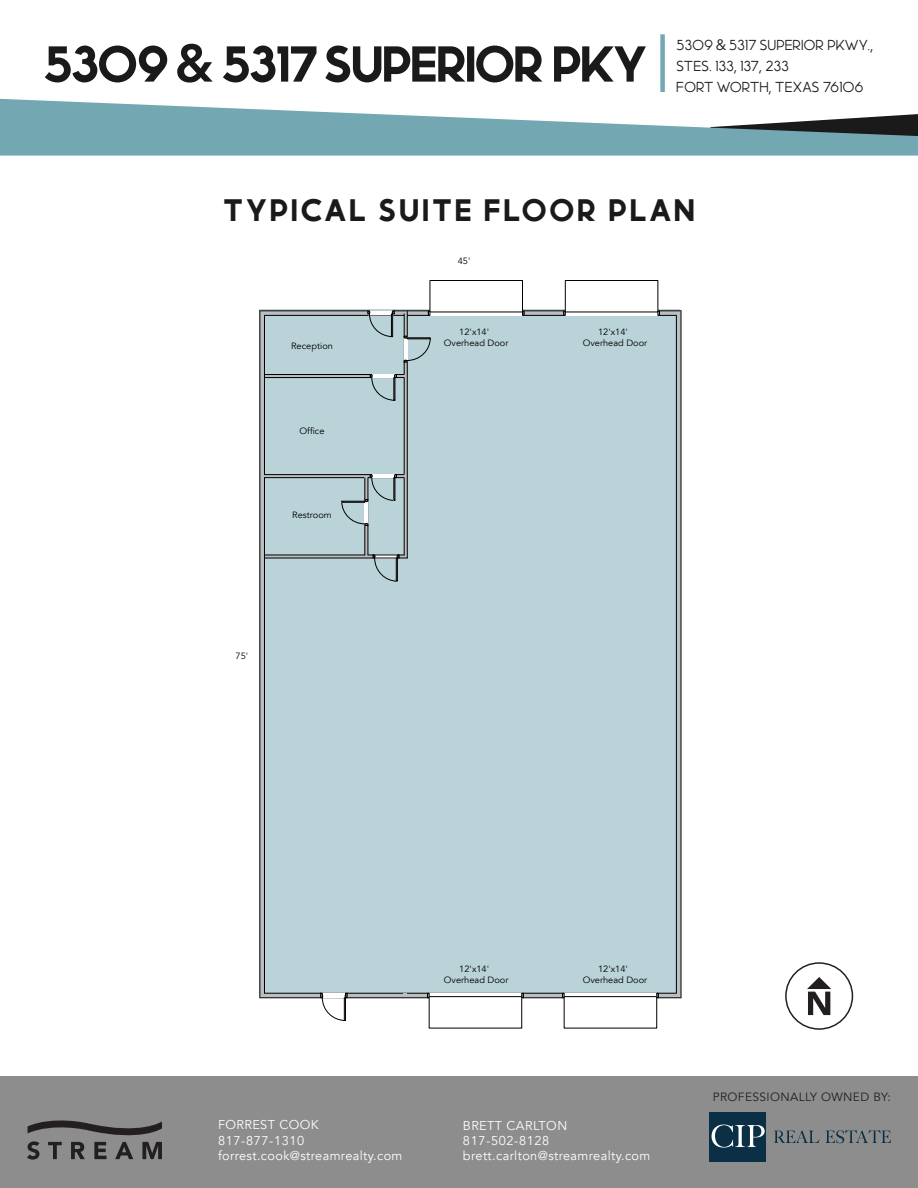
<style>
.page{position:relative;width:918px;height:1188px;background:#fff}
.page>*{position:absolute;margin:0;border:0;box-sizing:border-box;transform-origin:0 0}
.t1{font:700 42px "Momcake";letter-spacing:.04em;color:#1a1a1a}
.t2{font:100 19.5px/21px "Momcake";letter-spacing:-.01em;color:#1a1a1a}
.t3{font:12.75px/15.3px "Avenir";letter-spacing:.03em;color:#fff}
.t4{font:12px "Avenir";letter-spacing:.03em;color:#231f20}
.t5{font:9.15px/10.9px "Avenir LT";color:#000;text-align:center}
.s1{font-family:"Avenir";font-weight:400;font-size:15px}
</style>
<div class="page">
<div style="left:0;top:1077px;width:918px;height:111px;background:#8d8d8d"></div>
<svg style="left:27px;top:1120px;width:135px;height:40px"></svg>
<div style="left:710px;top:1112px;width:56px;height:50px;background:#0b2f45"></div>
<svg style="left:712px;top:1125px;width:53px;height:23px"></svg>
<svg style="left:774px;top:1130px;width:45px;height:13px"></svg>
<svg style="left:826px;top:1130px;width:65px;height:13px"></svg>
<svg style="left:45px;top:44px;width:601px;height:39px"></svg>
<div style="left:660px;top:34px;width:5px;height:58px;background:#73a8b2"></div>
<div style="left:785px;top:962px;width:68px;height:68px;border:2px solid #231f20;border-radius:50%"></div>
<svg style="left:807px;top:977px;width:24px;height:38px"></svg>
<svg style="left:0;top:99px;width:918px;height:57px;fill:#73a8b2"></svg>
<hr style="left:681px;top:311px;width:1px;height:687px;background:#000">
<div style="left:430px;top:280px;width:93px;height:32px;border:1px solid #000"></div>
<div style="left:565px;top:280px;width:93px;height:32px;border:1px solid #000"></div>
<svg style="left:260px;top:311px;width:421px;height:710px;background:#b8d0d5"></svg>
<h2 class="t2" style="left:676px;top:33px;width:198px">5309 <span class="s1">&amp;</span> 5317 SUPERIOR PKWY.,<br>STES. 133, 137, 233<br>FORT WORTH, TEXAS 76106</h2>
<p class="t1" style="left:223px;top:182px;width:474px">TYPICAL SUITE FLOOR PLAN</p>
<p class="t5" style="left:291px;top:341px;width:43px">Reception</p>
<p class="t5" style="left:300px;top:426px;width:27px">Office</p>
<p class="t5" style="left:292px;top:509px;width:41px">Restroom</p>
<p class="t5" style="left:236px;top:651px;width:14px">75'</p>
<p class="t5" style="left:458px;top:256px;width:14px">45'</p>
<p class="t5" style="left:444px;top:327px;width:66px">12'x14'<br>Overhead Door</p>
<p class="t5" style="left:583px;top:327px;width:66px">12'x14'<br>Overhead Door</p>
<p class="t5" style="left:444px;top:964px;width:66px">12'x14'<br>Overhead Door</p>
<p class="t5" style="left:583px;top:964px;width:66px">12'x14'<br>Overhead Door</p>
<p class="t3" style="left:218px;top:1118px;width:186px">FORREST COOK<br>817-877-1310 forrest.cook@streamrealty.com</p>
<p class="t3" style="left:463px;top:1118px;width:189px">BRETT CARLTON<br>817-502-8128 brett.carlton@streamrealty.com</p>
<p class="t4" style="left:713px;top:1090px;width:179px">PROFESSIONALLY OWNED BY:</p>
</div>
